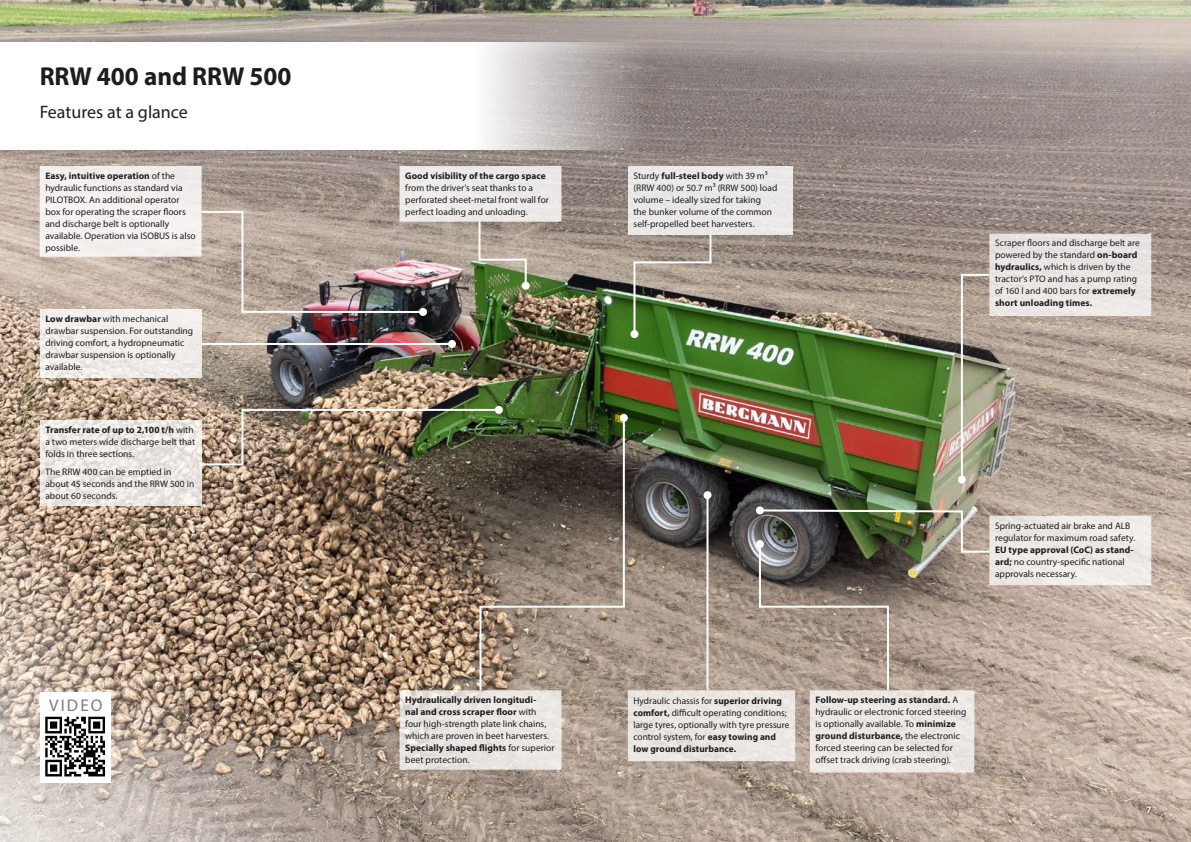
<style>
.page{position:relative;width:1191px;height:842px;background:#fff}
.page>*{position:absolute;margin:0;border:0;box-sizing:border-box;transform-origin:0 0}
.t1{font:700 26px "Myriad Pro";color:#1d1d1b}
.t2{font:18px "Myriad Pro";color:#1d1d1b}
.t3{font:17px "Myriad Pro";letter-spacing:.125em;color:#7c7c7c}
.t4{font:700 10px "Myriad Pro";color:#fff}
.t5{font:9.5px/12px "Myriad Pro";color:#1d1d1b}
.t6{font:700 9.5px "Myriad Pro";letter-spacing:.01em;color:#1d1d1b}
.s1{font-weight:700}
</style>
<div class="page">
<img style="left:0;top:0;width:1191px;height:842px">
<svg style="left:38px;top:806px;width:5px;height:7px"></svg>
<svg style="left:0;top:43px;width:646px;height:107px"></svg>
<svg style="left:40px;top:314px;width:162px;height:64px;fill:#f1edea"></svg>
<svg style="left:40px;top:420px;width:162px;height:85px;fill:#ece7e3"></svg>
<div style="left:628px;top:166px;width:164px;height:68px;background:#eae8e7"></div>
<svg style="left:1144px;top:803px;width:10px;height:13px"></svg>
<svg style="left:399px;top:690px;width:162px;height:80px"></svg>
<hr style="left:202px;top:343px;width:250px;height:2px;background:#fff">
<div style="left:448px;top:340px;width:8px;height:8px;background:#fff;border-radius:50%"></div>
<img style="left:198px;top:408px;width:303px;height:58px">
<div style="left:495px;top:406px;width:8px;height:8px;background:#fff;border-radius:50%"></div>
<svg style="left:478px;top:416px;width:148px;height:276px"></svg>
<div style="left:620px;top:414px;width:8px;height:8px;background:#fff;border-radius:50%"></div>
<hr style="left:706px;top:495px;width:2px;height:195px;background:#fff">
<div style="left:703px;top:491px;width:8px;height:8px;background:#fff;border-radius:50%"></div>
<svg style="left:960px;top:234px;width:191px;height:248px"></svg>
<div style="left:958px;top:476px;width:8px;height:8px;background:#fff;border-radius:50%"></div>
<svg style="left:40px;top:166px;width:521px;height:148px"></svg>
<div style="left:522px;top:282px;width:8px;height:8px;background:#fff;border-radius:50%"></div>
<svg style="left:632px;top:234px;width:80px;height:102px"></svg>
<div style="left:630px;top:330px;width:8px;height:8px;background:#fff;border-radius:50%"></div>
<div style="left:40px;top:692px;width:71px;height:90px;background:#fff"></div>
<svg style="left:45px;top:716px;width:60px;height:61px"></svg>
<svg style="left:45px;top:717px;width:60px;height:59px"></svg>
<svg style="left:628px;top:508px;width:523px;height:264px"></svg>
<div style="left:756px;top:506px;width:8px;height:8px;background:#fff;border-radius:50%"></div>
<h1 class="t1" style="left:40px;top:59px;width:253px">RRW 400 and RRW 500</h1>
<h2 class="t2" style="left:40px;top:100px;width:150px">Features at a glance</h2>
<p class="t5" style="left:45px;top:169px;width:152px"><span class="s1">Easy, intuitive operation</span> of the hydraulic functions as standard via<br>PILOTBOX. An additional operator box for operating the scraper floors and discharge belt is optionally available. Operation via ISOBUS is also possible.</p>
<p class="t5" style="left:45px;top:313px;width:149px"><span class="s1">Low drawbar</span> with mechanical drawbar suspension. For outstanding driving comfort, a hydropneumatic drawbar suspension is optionally available.</p>
<p class="t5" style="left:45px;top:424px;width:151px"><span class="s1">Transfer rate of up to 2,100 t/h</span> with a two meters wide discharge belt that folds in three sections.</p>
<p class="t5" style="left:45px;top:465px;width:150px">The RRW 400 can be emptied in about 45 seconds and the RRW 500 in about 60 seconds.</p>
<h3 class="t3" style="left:49px;top:694px;width:55px">VIDEO</h3>
<p class="t4" style="left:38px;top:803px;width:7px">6</p>
<p class="t6" style="left:405px;top:169px;width:142px">Good visibility of the cargo space</p>
<p class="t5" style="left:405px;top:181px;width:145px">from the driver’s seat thanks to a perforated sheet-metal front wall for perfect loading and unloading.</p>
<p class="t5" style="left:633px;top:169px;width:145px">Sturdy <span class="s1">full-steel body</span> with 39 m³ (RRW 400) or 50.7 m³ (RRW 500) load volume – ideally sized for taking<br>the bunker volume of the common self-propelled beet harvesters.</p>
<p class="t5" style="left:995px;top:237px;width:146px">Scraper floors and discharge belt are powered by the standard <span class="s1">on-board hydraulics,</span> which is driven by the tractor’s PTO and has a pump rating of 160 l and 400 bars for <span class="s1">extremely short unloading times.</span></p>
<p class="t5" style="left:995px;top:519px;width:142px">Spring-actuated air brake and ALB regulator for maximum road safety.</p>
<p class="t5" style="left:995px;top:543px;width:140px"><span class="s1">EU type approval (CoC) as stand&shy;ard;</span> no country-specific national approvals necessary.</p>
<p class="t5" style="left:405px;top:694px;width:151px"><span class="s1">Hydraulically driven longitudi-<br>nal and cross scraper floor</span> with four high-strength plate link chains, which are proven in beet harvesters.<br><span class="s1">Specially shaped flights</span> for superior beet protection.</p>
<p class="t5" style="left:633px;top:695px;width:157px">Hydraulic chassis for <span class="s1">superior driving comfort,</span> difficult operating conditions; large tyres, optionally with tyre pressure control system, for <span class="s1">easy towing and low ground disturbance.</span></p>
<p class="t5" style="left:815px;top:694px;width:152px"><span class="s1">Follow-up steering as standard.</span> A hydraulic or electronic forced steering is optionally available. To <span class="s1">minimize ground disturbance,</span> the electronic forced steering can be selected for offset track driving (crab steering).</p>
<p class="t4" style="left:1146px;top:803px;width:7px">7</p>
</div>
